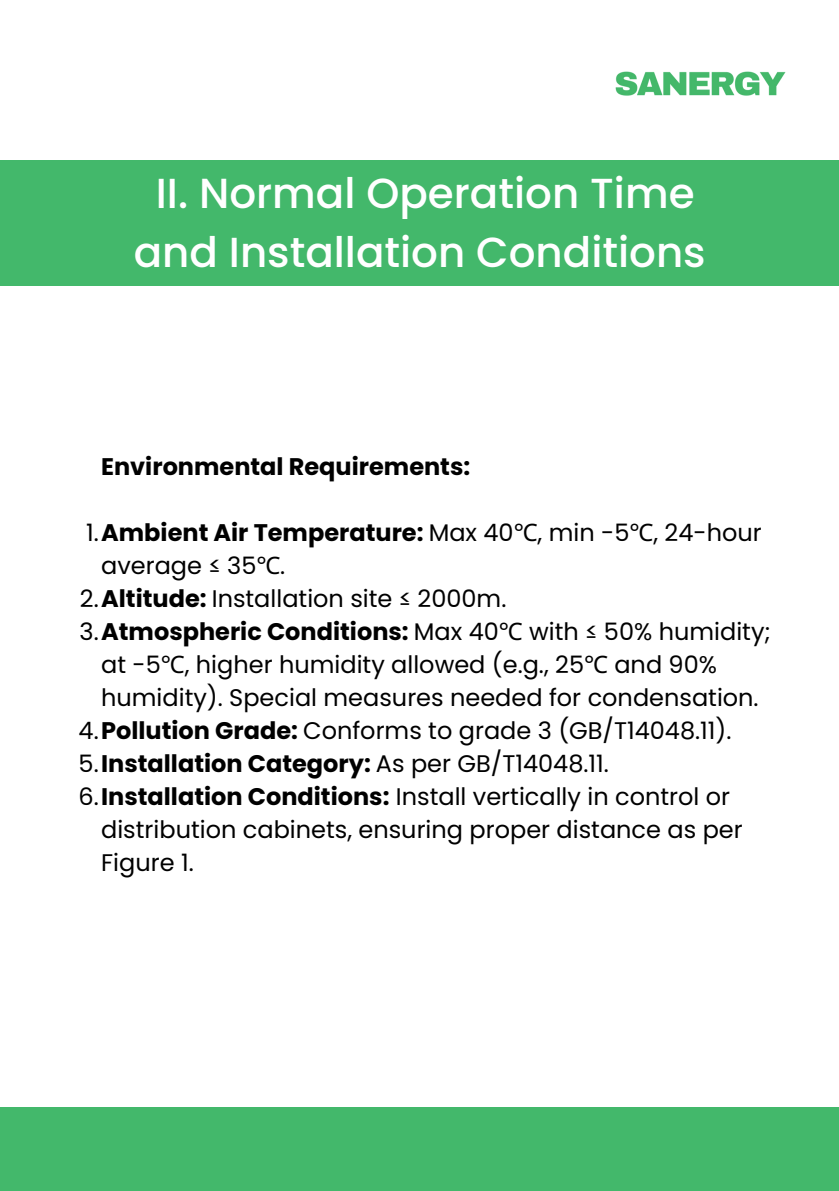
<style>
.page{position:relative;width:839px;height:1191px;background:#fff}
.page>*{position:absolute;margin:0;border:0;box-sizing:border-box;transform-origin:0 0}
.t1{font:500 42px/58.4px "Poppins";color:#fff;text-align:center}
.t2{font:24px "Poppins";color:#000}
.t3{font:700 24px "Poppins";color:#000}
.s1{font-weight:400}
.s2{font-family:"Noto Sans";font-weight:400}
.s3{font-family:"Noto Sans"}
.s4{font-weight:700}
</style>
<div class="page">
<div style="left:0;top:160px;width:838px;height:126px;background:#43b86b"></div>
<img style="left:615px;top:71px;width:171px;height:25px">
<div style="left:0;top:1107px;width:838px;height:84px;background:#43b86b"></div>
<h1 class="t1" style="left:134px;top:165px;width:573px">II. Normal Operation Time and Installation Conditions</h1>
<p class="t3" style="left:101px;top:452px;width:370px">Environmental Requirements:</p>
<p class="t3" style="left:86px;top:518px;width:677px"><span class="s1">1.</span>Ambient Air Temperature: <span class="s1">Max 40</span><span class="s2">℃</span><span class="s1">, min -5</span><span class="s2">℃</span><span class="s1">, 24-hour</span></p>
<p class="t2" style="left:101px;top:551px;width:186px">average ≤ 35<span class="s3">℃</span>.</p>
<p class="t2" style="left:80px;top:584px;width:428px">2.<span class="s4">Altitude:</span> Installation site ≤ 2000m.</p>
<p class="t2" style="left:80px;top:617px;width:692px">3.<span class="s4">Atmospheric Conditions:</span> Max 40<span class="s3">℃</span> with ≤ 50% humidity;</p>
<p class="t2" style="left:101px;top:650px;width:617px">at -5<span class="s3">℃</span>, higher humidity allowed (e.g., 25<span class="s3">℃</span> and 90%</p>
<p class="t2" style="left:101px;top:683px;width:659px">humidity). Special measures needed for condensation.</p>
<p class="t2" style="left:79px;top:716px;width:654px">4.<span class="s4">Pollution Grade:</span> Conforms to grade 3 (GB/T14048.11).</p>
<p class="t3" style="left:79px;top:749px;width:532px"><span class="s1">5.</span>Installation Category: <span class="s1">As per GB/T14048.11.</span></p>
<p class="t2" style="left:78px;top:782px;width:653px">6.<span class="s4">Installation Conditions:</span> Install vertically in control or</p>
<p class="t2" style="left:101px;top:815px;width:643px">distribution cabinets, ensuring proper distance as per</p>
<p class="t2" style="left:101px;top:848px;width:94px">Figure 1.</p>
</div>
